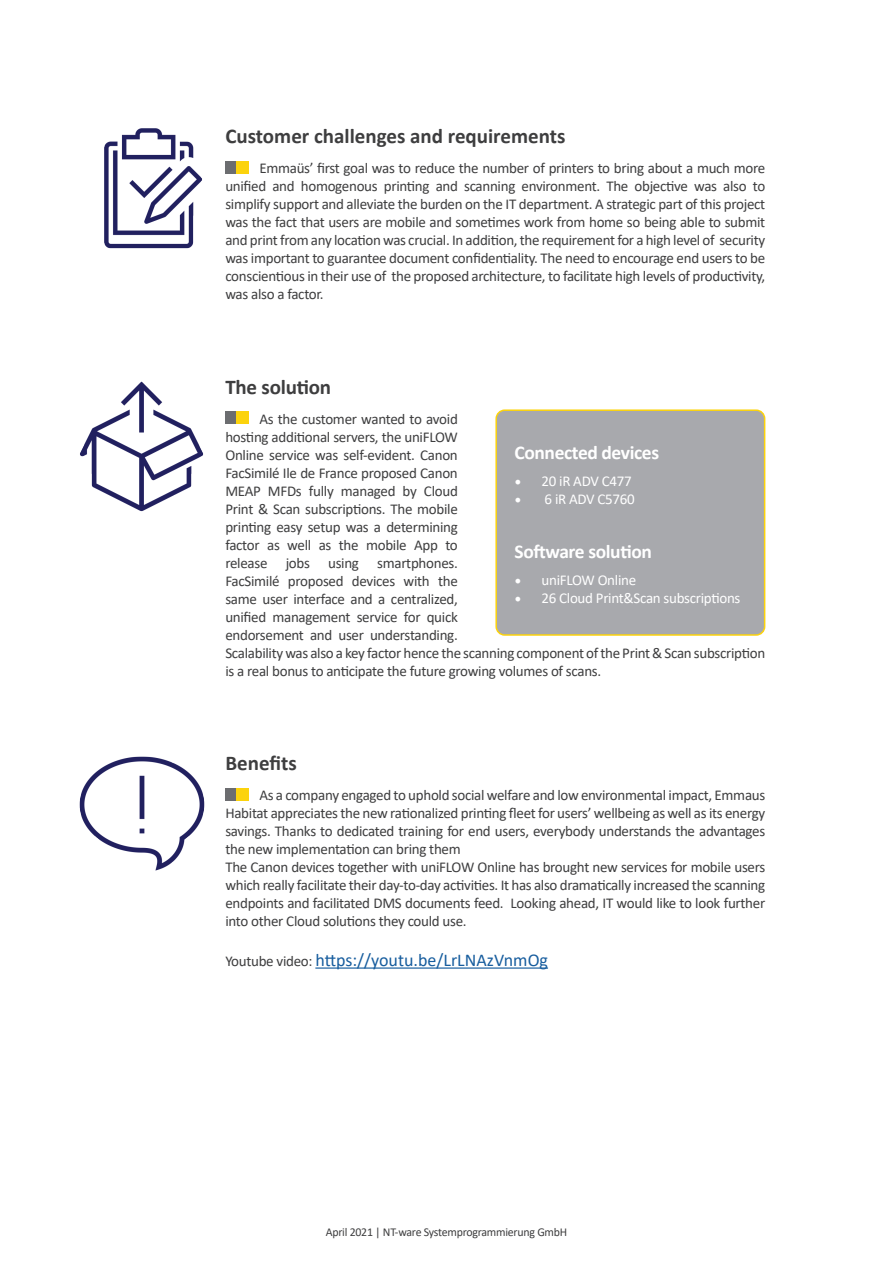
<style>
.page{position:relative;width:893px;height:1263px;background:#fff}
.page>*{position:absolute;margin:0;border:0;box-sizing:border-box;transform-origin:0 0}
.t1{font:700 21px "Calibri";color:#3e3e3f}
.t2{font:700 19.5px "Calibri";letter-spacing:-.02em;color:#fff}
.t3{font:18px "Calibri";color:#175d9e}
.t4{font:15px/18px "Calibri";letter-spacing:-.02em;color:#3e3e3f;text-align:justify}
.t5{font:15px "Calibri";letter-spacing:-.02em;color:#fff}
.t6{font:12px "Calibri";letter-spacing:-.02em;color:#3e3e3f}
.s1{font-family:"Minion Pro";font-size:18px}
.s2{font-size:15px;color:#3e3e3f}
</style>
<div class="page">
<hr style="left:315px;top:967px;width:233px;height:2px;background:#175d9e">
<div style="left:225px;top:161px;width:12px;height:12px;background:#6c6d70"></div>
<div style="left:237px;top:161px;width:12px;height:12px;background:#fcd30c"></div>
<div style="left:225px;top:412px;width:12px;height:12px;background:#6c6d70"></div>
<div style="left:237px;top:412px;width:12px;height:12px;background:#fcd30c"></div>
<div style="left:225px;top:788px;width:12px;height:12px;background:#6c6d70"></div>
<div style="left:237px;top:788px;width:12px;height:12px;background:#fcd30c"></div>
<img style="left:105px;top:128px;width:97px;height:121px">
<img style="left:79px;top:757px;width:125px;height:114px">
<img style="left:80px;top:381px;width:123px;height:131px">
<div style="left:496px;top:410px;width:269px;height:225px;background:#a8a9ad;border-radius:9px"></div>
<div style="left:495px;top:409px;width:270px;height:227px;border:2px solid #fcd30c;border-radius:9px"></div>
<p class="t1" style="left:225px;top:121px;width:342px">Customer challenges and requirements</p>
<p class="t4" style="left:225px;top:159px;width:541px;text-indent:34px">Emmaüs’ first goal was to reduce the number of printers to bring about a much more unified and homogenous printing and scanning environment. The objective was also to simplify support and alleviate the burden on the IT department. A strategic part of this project was the fact that users are mobile and sometimes work from home so being able to submit and print from any location was crucial. In addition, the requirement for a high level of security was important to guarantee document confidentiality. The need to encourage end users to be conscientious in their use of the proposed architecture, to facilitate high levels of productivity, was also a factor.</p>
<p class="t1" style="left:225px;top:372px;width:107px">The solution</p>
<p class="t4" style="left:225px;top:409px;width:541px;text-align:left;text-indent:34px">As the customer wanted to avoid<br>hosting additional servers, the uniFLOW<br>Online service was self-evident. Canon<br>FacSimilé Ile de France proposed Canon<br>MEAP MFDs fully managed by Cloud<br>Print &amp; Scan subscriptions. The mobile<br>printing easy setup was a determining<br>factor as well as the mobile App to<br>release jobs using smartphones.<br>FacSimilé proposed devices with the<br>same user interface and a centralized,<br>unified management service for quick<br>endorsement and user understanding.<br>Scalability was also a key factor hence the scanning component of the Print &amp; Scan subscription is a real bonus to anticipate the future growing volumes of scans.</p>
<p class="t2" style="left:514px;top:438px;width:146px">Connected devices</p>
<p class="t5" style="left:514px;top:470px;width:119px"><span class="s1">•</span> 20 iR ADV C477</p>
<p class="t5" style="left:514px;top:488px;width:122px"><span class="s1">•</span> 6 iR ADV C5760</p>
<p class="t2" style="left:514px;top:537px;width:139px">Software solution</p>
<p class="t5" style="left:514px;top:569px;width:123px"><span class="s1">•</span> uniFLOW Online</p>
<p class="t5" style="left:514px;top:587px;width:227px"><span class="s1">•</span> 26 Cloud Print&amp;Scan subscriptions</p>
<p class="t1" style="left:225px;top:748px;width:73px">Benefits</p>
<p class="t4" style="left:225px;top:786px;width:541px;text-indent:34px">As a company engaged to uphold social welfare and low environmental impact, Emmaus Habitat appreciates the new rationalized printing fleet for users’ wellbeing as well as its energy savings. Thanks to dedicated training for end users, everybody understands the advantages the new implementation can bring them</p>
<p class="t4" style="left:225px;top:858px;width:541px">The Canon devices together with uniFLOW Online has brought new services for mobile users which really facilitate their day-to-day activities. It has also dramatically increased the scanning endpoints and facilitated DMS documents feed. Looking ahead, IT would like to look further into other Cloud solutions they could use.</p>
<p class="t3" style="left:225px;top:947px;width:324px"><span class="s2">Youtube video:</span> https://youtu.be/LrLNAzVnmOg</p>
<p class="t6" style="left:326px;top:1223px;width:243px">April 2021 | NT-ware Systemprogrammierung GmbH</p>
</div>
